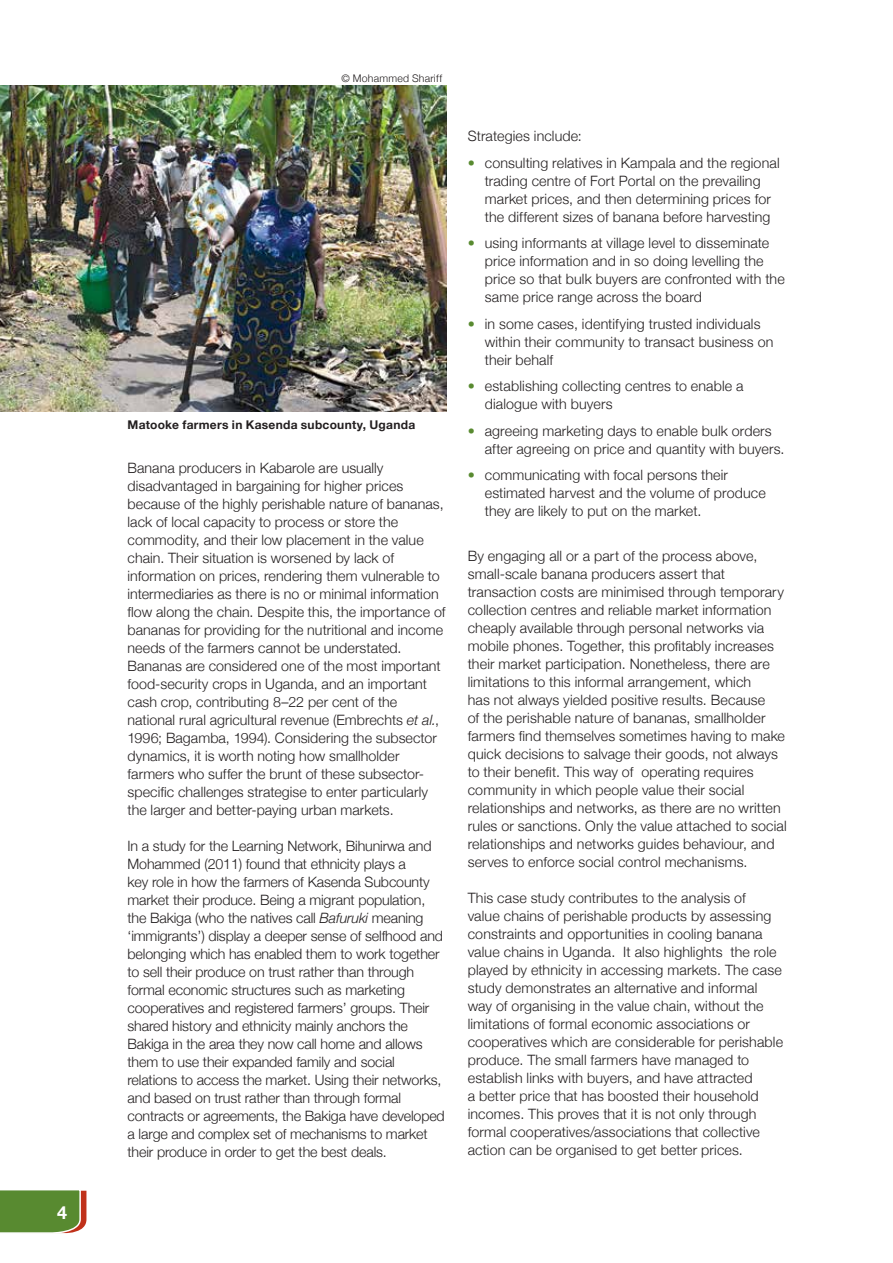
<style>
.page{position:relative;width:893px;height:1263px;background:#fff}
.page>*{position:absolute;margin:0;border:0;box-sizing:border-box;transform-origin:0 0}
.t1{font:700 18px "Helvetica Neue";color:#fff}
.t2{font:300 14.25px/18px "Helvetica Neue";letter-spacing:.005em;color:#231f20}
.t3{font:700 12px "Helvetica Neue";letter-spacing:.02em;color:#231f20}
.t4{font:300 10.5px "Helvetica Neue";letter-spacing:.02em;color:#231f20}
.s1{font-style:italic}
.s2{color:#588a30}
</style>
<div class="page">
<svg style="left:0;top:1190px;width:86px;height:44px;background:#6b8d3e"></svg>
<img style="left:0;top:85px;width:446px;height:326px">
<p class="t1" style="left:57px;top:1198px;width:12px">4</p>
<p class="t4" style="left:342px;top:70px;width:102px">© Mohammed Shariff</p>
<p class="t3" style="left:128px;top:415px;width:289px">Matooke farmers in Kasenda subcounty, Uganda</p>
<p class="t2" style="left:128px;top:458px;width:319px">Banana producers in Kabarole are usually disadvantaged in bargaining for higher prices because of the highly perishable nature of bananas, lack of local capacity to process or store the commodity, and their low placement in the value chain. Their situation is worsened by lack of information on prices, rendering them vulnerable to intermediaries as there is no or minimal information flow along the chain. Despite this, the importance of bananas for providing for the nutritional and income needs of the farmers cannot be understated.<br>Bananas are considered one of the most important food-security crops in Uganda, and an important cash crop, contributing 8–22 per cent of the national rural agricultural revenue (Embrechts <span class="s1">et al.</span>, 1996; Bagamba, 1994). Considering the subsector dynamics, it is worth noting how smallholder farmers who suffer the brunt of these subsector&shy;specific challenges strategise to enter particularly the larger and better-paying urban markets.</p>
<p class="t2" style="left:128px;top:836px;width:319px">In a study for the Learning Network, Bihunirwa and Mohammed (2011) found that ethnicity plays a<br>key role in how the farmers of Kasenda Subcounty market their produce. Being a migrant population, the Bakiga (who the natives call <span class="s1">Bafuruki</span> meaning ‘immigrants’) display a deeper sense of selfhood and belonging which has enabled them to work together to sell their produce on trust rather than through formal economic structures such as marketing cooperatives and registered farmers’ groups. Their shared history and ethnicity mainly anchors the Bakiga in the area they now call home and allows them to use their expanded family and social relations to access the market. Using their networks, and based on trust rather than through formal contracts or agreements, the Bakiga have developed a large and complex set of mechanisms to market their produce in order to get the best deals.</p>
<p class="t2" style="left:468px;top:126px;width:116px">Strategies include:</p>
<p class="t2" style="left:468px;top:153px;width:313px;text-align:center"><span class="s2">•</span> consulting relatives in Kampala and the regional trading centre of Fort Portal on the prevailing market prices, and then determining prices for<br>the different sizes of banana before harvesting</p>
<p class="t2" style="left:485px;top:233px;width:301px;text-indent:-17px"><span class="s2">•</span> using informants at village level to disseminate price information and in so doing levelling the price so that bulk buyers are confronted with the same price range across the board</p>
<p class="t2" style="left:485px;top:314px;width:290px;text-indent:-17px"><span class="s2">•</span> in some cases, identifying trusted individuals within their community to transact business on their behalf</p>
<p class="t2" style="left:485px;top:376px;width:260px;text-indent:-17px"><span class="s2">•</span> establishing collecting centres to enable a dialogue with buyers</p>
<p class="t2" style="left:485px;top:421px;width:301px;text-indent:-17px"><span class="s2">•</span> agreeing marketing days to enable bulk orders after agreeing on price and quantity with buyers.</p>
<p class="t2" style="left:485px;top:465px;width:283px;text-indent:-17px"><span class="s2">•</span> communicating with focal persons their estimated harvest and the volume of produce they are likely to put on the market.</p>
<p class="t2" style="left:468px;top:546px;width:320px">By engaging all or a part of the process above, small-scale banana producers assert that transaction costs are minimised through temporary collection centres and reliable market information cheaply available through personal networks via mobile phones. Together, this profitably increases their market participation. Nonetheless, there are limitations to this informal arrangement, which<br>has not always yielded positive results. Because<br>of the perishable nature of bananas, smallholder farmers find themselves sometimes having to make quick decisions to salvage their goods, not always to their benefit. This way of operating requires community in which people value their social relationships and networks, as there are no written rules or sanctions. Only the value attached to social relationships and networks guides behaviour, and serves to enforce social control mechanisms.</p>
<p class="t2" style="left:468px;top:888px;width:317px">This case study contributes to the analysis of<br>value chains of perishable products by assessing constraints and opportunities in cooling banana value chains in Uganda. It also highlights the role played by ethnicity in accessing markets. The case study demonstrates an alternative and informal way of organising in the value chain, without the limitations of formal economic associations or cooperatives which are considerable for perishable produce. The small farmers have managed to establish links with buyers, and have attracted<br>a better price that has boosted their household incomes. This proves that it is not only through formal cooperatives/associations that collective action can be organised to get better prices.</p>
</div>
